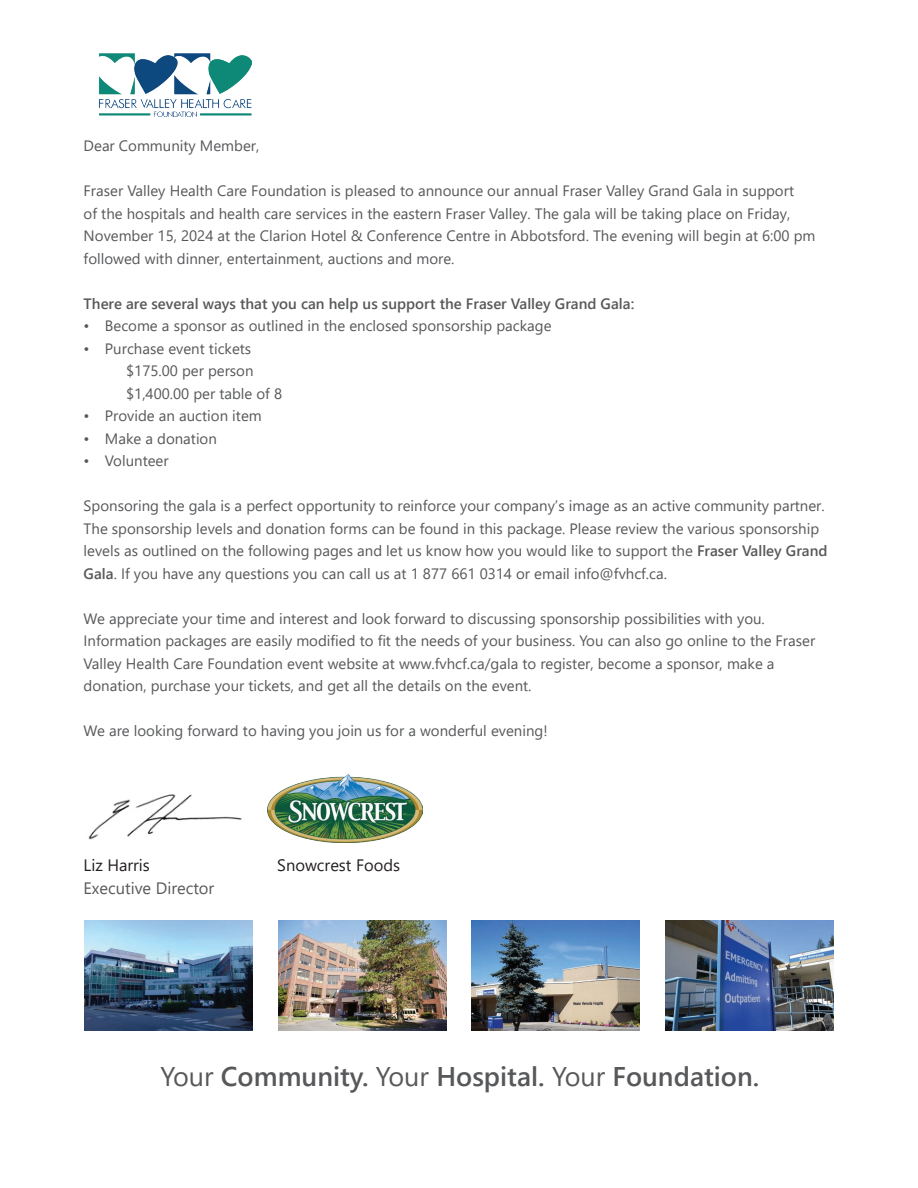
<style>
.page{position:relative;width:918px;height:1188px;background:#fff}
.page>*{position:absolute;margin:0;border:0;box-sizing:border-box;transform-origin:0 0}
.t1{font:600 27px "Segoe UI";color:#57585a}
.t2{font:16.5px "Segoe UI";color:#231f20}
.t3{font:16.5px "Segoe UI";color:#57585a}
.t4{font:15px/22.5px "Segoe UI";color:#57585a}
.t5{font:600 15px "Segoe UI";color:#57585a}
.s1{font-weight:600}
.s2{font-weight:400}
</style>
<div class="page">
<img style="left:88px;top:794px;width:154px;height:46px">
<img style="left:99px;top:53px;width:153px;height:63px">
<img style="left:85px;top:920px;width:168px;height:111px">
<img style="left:278px;top:920px;width:168px;height:111px">
<img style="left:472px;top:920px;width:168px;height:111px">
<img style="left:665px;top:920px;width:168px;height:111px">
<img style="left:267px;top:774px;width:156px;height:68px">
<p class="t4" style="left:84px;top:133px;width:177px">Dear Community Member,</p>
<p class="t4" style="left:84px;top:178px;width:733px">Fraser Valley Health Care Foundation is pleased to announce our annual Fraser Valley Grand Gala in support<br>of the hospitals and health care services in the eastern Fraser Valley. The gala will be taking place on Friday, November 15, 2024 at the Clarion Hotel &amp; Conference Centre in Abbotsford. The evening will begin at 6:00 pm followed with dinner, entertainment, auctions and more.</p>
<p class="t5" style="left:84px;top:289px;width:552px">There are several ways that you can help us support the Fraser Valley Grand Gala:</p>
<p class="t4" style="left:84px;top:313px;width:469px">• Become a sponsor as outlined in the enclosed sponsorship package</p>
<p class="t4" style="left:126px;top:336px;width:158px;text-indent:-43px">• Purchase event tickets $175.00 per person $1,400.00 per table of 8</p>
<p class="t4" style="left:84px;top:403px;width:180px">• Provide an auction item</p>
<p class="t4" style="left:84px;top:426px;width:135px">• Make a donation</p>
<p class="t4" style="left:84px;top:448px;width:87px">• Volunteer</p>
<p class="t4" style="left:84px;top:493px;width:745px">Sponsoring the gala is a perfect opportunity to reinforce your company’s image as an active community partner.<br>The sponsorship levels and donation forms can be found in this package. Please review the various sponsorship levels as outlined on the following pages and let us know how you would like to support the <span class="s1">Fraser Valley Grand Gala</span>. If you have any questions you can call us at 1 877 661 0314 or email info@fvhcf.ca.</p>
<p class="t4" style="left:84px;top:606px;width:733px">We appreciate your time and interest and look forward to discussing sponsorship possibilities with you.<br>Information packages are easily modified to fit the needs of your business. You can also go online to the Fraser Valley Health Care Foundation event website at www.fvhcf.ca/gala to register, become a sponsor, make a donation, purchase your tickets, and get all the details on the event.</p>
<p class="t4" style="left:84px;top:718px;width:465px">We are looking forward to having you join us for a wonderful evening!</p>
<p class="t2" style="left:84px;top:850px;width:68px">Liz Harris</p>
<p class="t2" style="left:277px;top:850px;width:124px">Snowcrest Foods</p>
<p class="t3" style="left:84px;top:872px;width:132px">Executive Director</p>
<h1 class="t1" style="left:160px;top:1051px;width:600px"><span class="s2">Your</span> Community. <span class="s2">Your</span> Hospital. <span class="s2">Your</span> Foundation.</h1>
</div>
